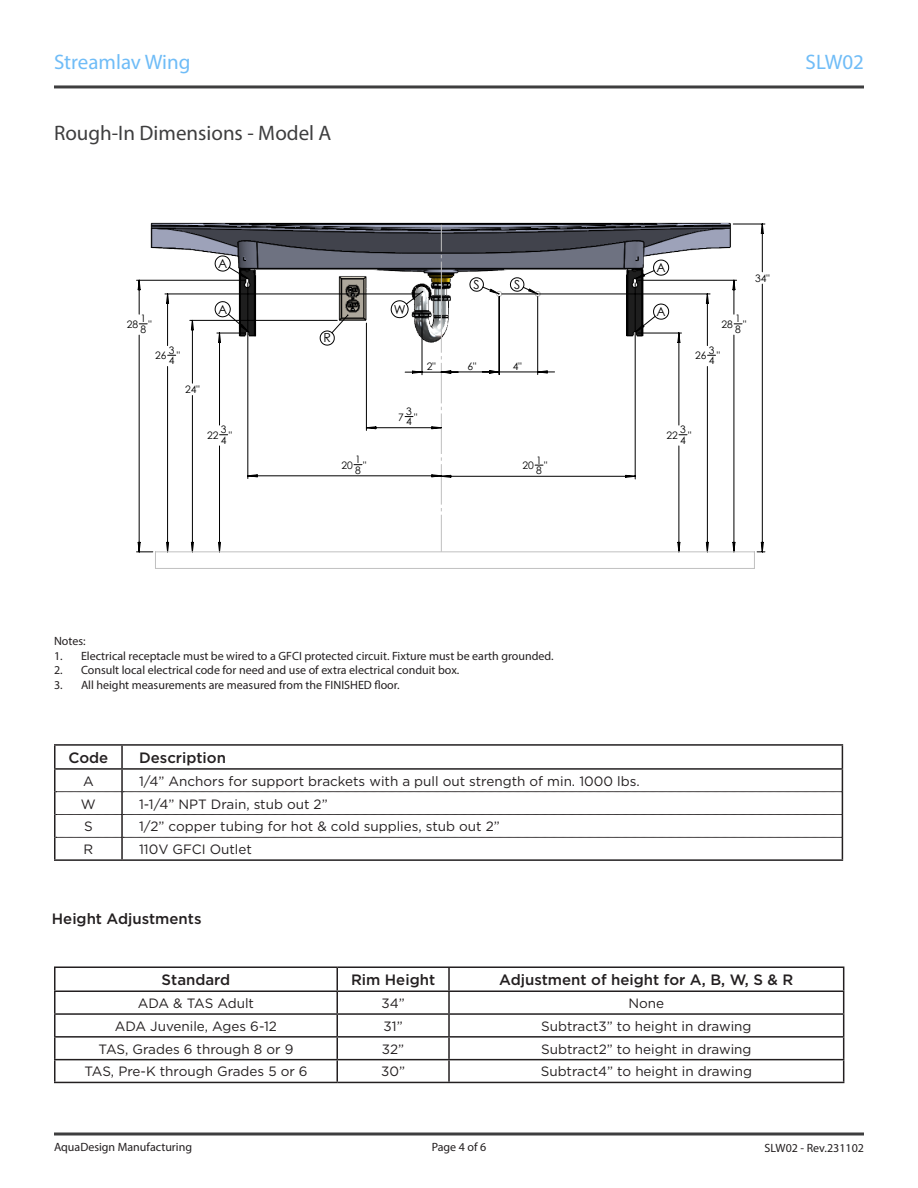
<style>
.page{position:relative;width:918px;height:1188px;background:#fff}
.page>*{position:absolute;margin:0;border:0;box-sizing:border-box;transform-origin:0 0}
.t1{font:21px "Myriad Pro";color:#3e3e3f}
.t2{font:21px "Myriad Pro";color:#6fbcf7}
.Body_Copy{font:500 15px "Gotham";color:#231f20}
.Body_Copy-2{font:13.5px "Gotham";color:#231f20}
.t3{font:12.45px "Century Gothic";color:#000}
.t4{font:12px "Myriad Pro";color:#231f20}
.t5{font:10.35px/10.5px "Century Gothic";color:#000}
</style>
<div class="page">
<svg style="left:54px;top:1132px;width:810px;height:4px;background:#6e6e6e"></svg>
<hr style="left:54px;top:85px;width:810px;height:3px;background:#3e3e3f">
<hr style="left:54px;top:744px;width:68px;height:2px;background:#231f20">
<hr style="left:54px;top:746px;width:2px;height:22px;background:#231f20">
<hr style="left:122px;top:744px;width:721px;height:2px;background:#231f20">
<svg style="left:56px;top:746px;width:787px;height:113px"></svg>
<hr style="left:122px;top:859px;width:721px;height:2px;background:#231f20">
<hr style="left:54px;top:768px;width:68px;height:2px;background:#231f20">
<hr style="left:54px;top:770px;width:2px;height:22px;background:#231f20">
<hr style="left:121px;top:770px;width:2px;height:22px;background:#231f20">
<hr style="left:54px;top:792px;width:2px;height:23px;background:#231f20">
<hr style="left:121px;top:792px;width:2px;height:23px;background:#231f20">
<hr style="left:54px;top:815px;width:2px;height:22px;background:#231f20">
<hr style="left:121px;top:815px;width:2px;height:22px;background:#231f20">
<hr style="left:54px;top:837px;width:2px;height:22px;background:#231f20">
<hr style="left:121px;top:837px;width:2px;height:22px;background:#231f20">
<hr style="left:54px;top:859px;width:68px;height:2px;background:#231f20">
<hr style="left:54px;top:966px;width:283px;height:2px;background:#231f20">
<hr style="left:54px;top:968px;width:2px;height:22px;background:#231f20">
<hr style="left:337px;top:966px;width:112px;height:2px;background:#231f20">
<hr style="left:336px;top:968px;width:2px;height:22px;background:#231f20">
<hr style="left:449px;top:966px;width:395px;height:2px;background:#231f20">
<hr style="left:448px;top:968px;width:2px;height:22px;background:#231f20">
<hr style="left:54px;top:990px;width:283px;height:2px;background:#231f20">
<hr style="left:54px;top:992px;width:2px;height:21px;background:#231f20">
<hr style="left:337px;top:990px;width:112px;height:2px;background:#231f20">
<hr style="left:336px;top:992px;width:2px;height:21px;background:#231f20">
<hr style="left:449px;top:990px;width:395px;height:2px;background:#231f20">
<hr style="left:448px;top:992px;width:2px;height:21px;background:#231f20">
<hr style="left:54px;top:1013px;width:283px;height:2px;background:#231f20">
<hr style="left:54px;top:1015px;width:2px;height:21px;background:#231f20">
<hr style="left:337px;top:1013px;width:112px;height:2px;background:#231f20">
<hr style="left:336px;top:1015px;width:2px;height:21px;background:#231f20">
<hr style="left:449px;top:1013px;width:395px;height:2px;background:#231f20">
<hr style="left:448px;top:1015px;width:2px;height:21px;background:#231f20">
<hr style="left:54px;top:1036px;width:283px;height:2px;background:#231f20">
<hr style="left:54px;top:1038px;width:2px;height:21px;background:#231f20">
<hr style="left:337px;top:1036px;width:112px;height:2px;background:#231f20">
<hr style="left:336px;top:1038px;width:2px;height:21px;background:#231f20">
<hr style="left:449px;top:1036px;width:395px;height:2px;background:#231f20">
<hr style="left:448px;top:1038px;width:2px;height:21px;background:#231f20">
<hr style="left:54px;top:1059px;width:283px;height:1px;background:#231f20">
<hr style="left:54px;top:1060px;width:2px;height:22px;background:#231f20">
<hr style="left:337px;top:1059px;width:112px;height:1px;background:#231f20">
<hr style="left:336px;top:1060px;width:2px;height:22px;background:#231f20">
<hr style="left:449px;top:1059px;width:395px;height:1px;background:#231f20">
<hr style="left:448px;top:1060px;width:2px;height:22px;background:#231f20">
<svg style="left:843px;top:968px;width:1px;height:114px"></svg>
<hr style="left:54px;top:1082px;width:283px;height:1px;background:#231f20">
<hr style="left:337px;top:1082px;width:112px;height:1px;background:#231f20">
<hr style="left:449px;top:1082px;width:395px;height:1px;background:#231f20">
<svg style="left:136px;top:223px;width:629px;height:329px"></svg>
<hr style="left:155px;top:552px;width:599px;height:1px;background:#c0c0c0">
<svg style="left:155px;top:553px;width:1px;height:15px"></svg>
<hr style="left:155px;top:568px;width:599px;height:1px;background:#c0c0c0">
<svg style="left:754px;top:552px;width:1px;height:16px"></svg>
<svg style="left:215px;top:225px;width:454px;height:327px"></svg>
<h1 class="t2" style="left:54px;top:49px;width:138px">Streamlav Wing</h1>
<h1 class="t2" style="left:806px;top:49px;width:60px">SLW02</h1>
<p class="t1" style="left:54px;top:120px;width:279px">Rough-In Dimensions - Model A</p>
<p class="t5" style="left:127px;top:319px;width:13px">28</p>
<p class="t5" style="left:140px;top:313px;width:7px">1<br>8</p>
<p class="t5" style="left:148px;top:319px;width:5px">"</p>
<p class="t3" style="left:218px;top:255px;width:11px">A</p>
<p class="t3" style="left:218px;top:300px;width:11px">A</p>
<p class="t3" style="left:324px;top:329px;width:9px">R</p>
<p class="t3" style="left:394px;top:300px;width:13px">W</p>
<p class="t3" style="left:474px;top:276px;width:8px">S</p>
<p class="t3" style="left:514px;top:276px;width:8px">S</p>
<p class="t3" style="left:657px;top:259px;width:11px">A</p>
<p class="t3" style="left:657px;top:303px;width:11px">A</p>
<p class="t5" style="left:722px;top:319px;width:13px">28</p>
<p class="t5" style="left:735px;top:313px;width:7px">1<br>8</p>
<p class="t5" style="left:743px;top:319px;width:5px">"</p>
<p class="t5" style="left:155px;top:350px;width:13px">26</p>
<p class="t5" style="left:169px;top:344px;width:7px">3<br>4</p>
<p class="t5" style="left:177px;top:350px;width:5px">"</p>
<p class="t5" style="left:695px;top:350px;width:13px">26</p>
<p class="t5" style="left:709px;top:344px;width:7px">3<br>4</p>
<p class="t5" style="left:717px;top:350px;width:5px">"</p>
<p class="t5" style="left:427px;top:361px;width:10px">2"</p>
<p class="t5" style="left:467px;top:360px;width:10px">6"</p>
<p class="t5" style="left:513px;top:360px;width:10px">4"</p>
<p class="t5" style="left:185px;top:384px;width:16px">24"</p>
<p class="t5" style="left:207px;top:430px;width:13px">22</p>
<p class="t5" style="left:221px;top:424px;width:7px">3<br>4</p>
<p class="t5" style="left:229px;top:430px;width:5px">"</p>
<p class="t5" style="left:398px;top:412px;width:7px">7</p>
<p class="t5" style="left:406px;top:406px;width:7px">3<br>4</p>
<p class="t5" style="left:414px;top:412px;width:5px">"</p>
<p class="t5" style="left:341px;top:460px;width:13px">20</p>
<p class="t5" style="left:355px;top:454px;width:7px">1<br>8</p>
<p class="t5" style="left:363px;top:460px;width:5px">"</p>
<p class="t5" style="left:523px;top:460px;width:13px">20</p>
<p class="t5" style="left:536px;top:454px;width:7px">1<br>8</p>
<p class="t5" style="left:544px;top:460px;width:5px">"</p>
<p class="t5" style="left:667px;top:430px;width:13px">22</p>
<p class="t5" style="left:680px;top:424px;width:7px">3<br>4</p>
<p class="t5" style="left:688px;top:430px;width:5px">"</p>
<p class="t5" style="left:755px;top:273px;width:16px">34"</p>
<p class="t4" style="left:54px;top:634px;width:33px">Notes:</p>
<p class="t4" style="left:54px;top:648px;width:501px">1. Electrical receptacle must be wired to a GFCI protected circuit. Fixture must be earth grounded.</p>
<p class="t4" style="left:54px;top:663px;width:407px">2. Consult local electrical code for need and use of extra electrical conduit box.</p>
<p class="t4" style="left:54px;top:677px;width:347px">3. All height measurements are measured from the FINISHED floor.</p>
<p class="Body_Copy" style="left:68px;top:748px;width:41px">Code</p>
<p class="Body_Copy" style="left:139px;top:748px;width:89px">Description</p>
<p class="Body_Copy-2" style="left:83px;top:772px;width:12px">A</p>
<p class="Body_Copy-2" style="left:139px;top:772px;width:502px">1/4” Anchors for support brackets with a pull out strength of min. 1000 lbs.</p>
<p class="Body_Copy-2" style="left:81px;top:795px;width:16px">W</p>
<p class="Body_Copy-2" style="left:139px;top:795px;width:190px">1-1/4” NPT Drain, stub out 2”</p>
<p class="Body_Copy-2" style="left:84px;top:818px;width:10px">S</p>
<p class="Body_Copy-2" style="left:139px;top:818px;width:362px">1/2” copper tubing for hot &amp; cold supplies, stub out 2”</p>
<p class="Body_Copy-2" style="left:84px;top:841px;width:11px">R</p>
<p class="Body_Copy-2" style="left:139px;top:841px;width:114px">110V GFCI Outlet</p>
<p class="Body_Copy" style="left:52px;top:909px;width:151px">Height Adjustments</p>
<p class="Body_Copy" style="left:162px;top:970px;width:70px">Standard</p>
<p class="Body_Copy" style="left:351px;top:970px;width:86px">Rim Height</p>
<p class="Body_Copy" style="left:499px;top:970px;width:296px">Adjustment of height for A, B, W, S &amp; R</p>
<p class="Body_Copy-2" style="left:138px;top:995px;width:118px">ADA &amp; TAS Adult</p>
<p class="Body_Copy-2" style="left:381px;top:995px;width:25px">34”</p>
<p class="Body_Copy-2" style="left:629px;top:995px;width:37px">None</p>
<p class="Body_Copy-2" style="left:115px;top:1017px;width:164px">ADA Juvenile, Ages 6-12</p>
<p class="Body_Copy-2" style="left:384px;top:1017px;width:21px">31”</p>
<p class="Body_Copy-2" style="left:541px;top:1017px;width:212px">Subtract3” to height in drawing</p>
<p class="Body_Copy-2" style="left:99px;top:1040px;width:196px">TAS, Grades 6 through 8 or 9</p>
<p class="Body_Copy-2" style="left:382px;top:1040px;width:24px">32”</p>
<p class="Body_Copy-2" style="left:541px;top:1040px;width:212px">Subtract2” to height in drawing</p>
<p class="Body_Copy-2" style="left:84px;top:1063px;width:225px">TAS, Pre-K through Grades 5 or 6</p>
<p class="Body_Copy-2" style="left:381px;top:1063px;width:25px">30”</p>
<p class="Body_Copy-2" style="left:541px;top:1063px;width:213px">Subtract4” to height in drawing</p>
<p class="t4" style="left:54px;top:1140px;width:140px">AquaDesign Manufacturing</p>
<p class="t4" style="left:432px;top:1140px;width:56px">Page 4 of 6</p>
<p class="t4" style="left:765px;top:1140px;width:101px">SLW02 - Rev.231102</p>
</div>
